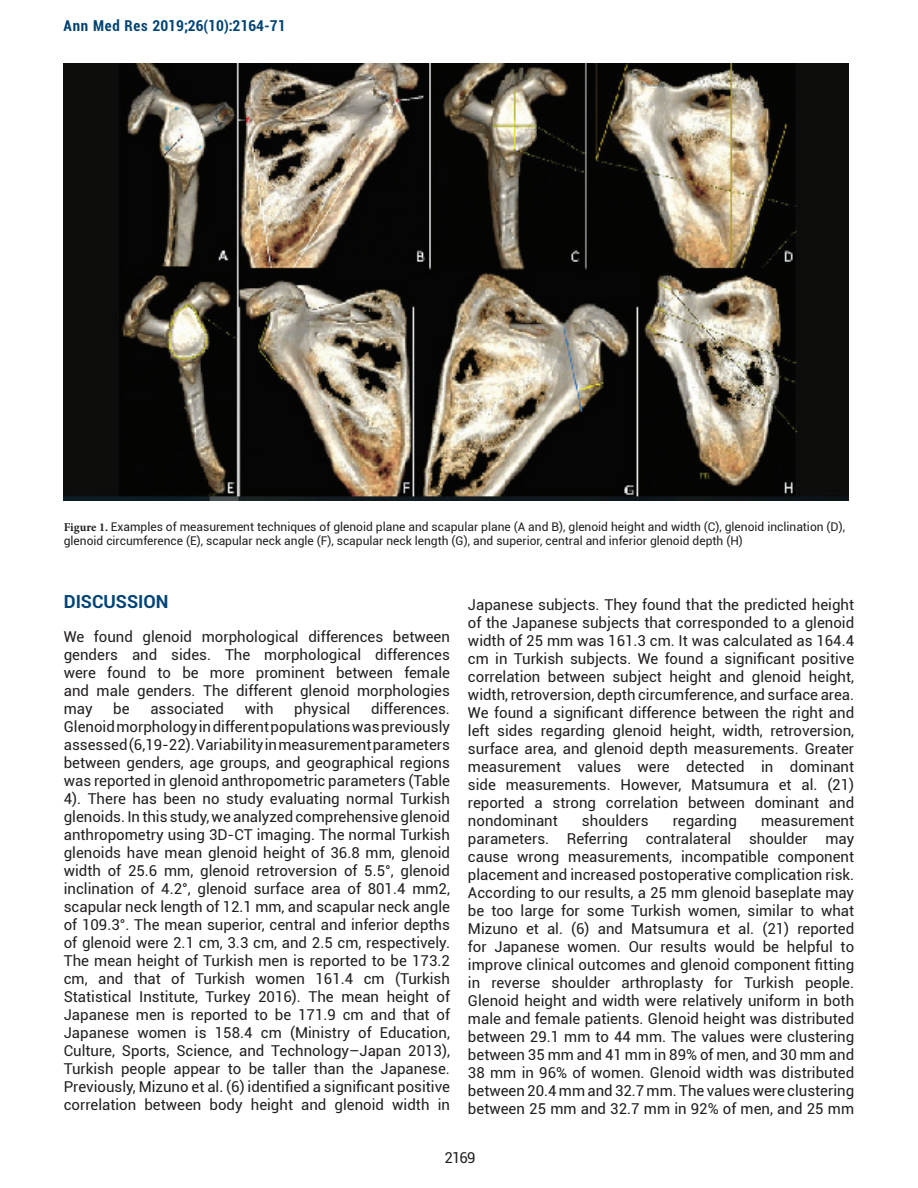
<style>
.page{position:relative;width:918px;height:1188px;background:#fff}
.page>*{position:absolute;margin:0;border:0;box-sizing:border-box;transform-origin:0 0}
.t1{font:700 18px "Roboto";color:#004475}
.t2{font:15px/18px "Roboto";color:#231f20;text-align:justify}
.t3{font:700 condensed 15px "Roboto";color:#004475}
.t4{font:12px/14.4px "Roboto";color:#231f20}
.s1{font-family:"Minion Pro";font-weight:700}
</style>
<div class="page">
<img style="left:64px;top:64px;width:784px;height:436px">
<p class="t3" style="left:64px;top:15px;width:224px">Ann Med Res 2019;26(10):2164-71</p>
<p class="t4" style="left:64px;top:519px;width:783px"><span class="s1">Figure 1.</span> Examples of measurement techniques of glenoid plane and scapular plane (A and B), glenoid height and width (C), glenoid inclination (D), glenoid circumference (E), scapular neck angle (F), scapular neck length (G), and superior, central and inferior glenoid depth (H)</p>
<p class="t1" style="left:64px;top:588px;width:106px">DISCUSSION</p>
<p class="t2" style="left:64px;top:627px;width:388px">We found glenoid morphological differences between genders and sides. The morphological differences were found to be more prominent between female and male genders. The different glenoid morphologies may</p>
<p class="t2" style="left:64px;top:699px;width:388px;text-indent:307px">differences.<br>Glenoid morphology in different populations was previously assessed (6,19-22). Variability in measurement parameters between genders, age groups, and geographical regions was reported in glenoid anthropometric parameters (Table 4). There has been no study evaluating normal Turkish glenoids. In this study, we analyzed comprehensive glenoid anthropometry using 3D-CT imaging. The normal Turkish glenoids have mean glenoid height of 36.8 mm, glenoid width of 25.6 mm, glenoid retroversion of 5.5°, glenoid inclination of 4.2°, glenoid surface area of 801.4 mm2, scapular neck length of 12.1 mm, and scapular neck angle of 109.3°. The mean superior, central and inferior depths of glenoid were 2.1 cm, 3.3 cm, and 2.5 cm, respectively.<br>The mean height of Turkish men is reported to be 173.2 cm, and that of Turkish women 161.4 cm (Turkish Statistical Institute, Turkey 2016). The mean height of Japanese men is reported to be 171.9 cm and that of Japanese women is 158.4 cm (Ministry of Education, Culture, Sports, Science, and Technology–Japan 2013), Turkish people appear to be taller than the Japanese.<br>Previously, Mizuno et al. (6) identified a significant positive correlation between body height and glenoid width in</p>
<p class="t2" style="left:113px;top:699px;width:18px">be</p>
<p class="t2" style="left:150px;top:699px;width:75px">associated</p>
<p class="t2" style="left:245px;top:699px;width:30px">with</p>
<p class="t2" style="left:294px;top:699px;width:58px">physical</p>
<p class="t2" style="left:468px;top:595px;width:388px">Japanese subjects. They found that the predicted height of the Japanese subjects that corresponded to a glenoid width of 25 mm was 161.3 cm. It was calculated as 164.4 cm in Turkish subjects. We found a significant positive correlation between subject height and glenoid height, width, retroversion, depth circumference, and surface area.<br>We found a significant difference between the right and left sides regarding glenoid height, width, retroversion, surface area, and glenoid depth measurements. Greater measurement values were detected in dominant side measurements. However, Matsumura et al. (21) reported a strong correlation between dominant and nondominant</p>
<p class="t2" style="left:582px;top:811px;width:68px">shoulders</p>
<p class="t2" style="left:673px;top:811px;width:66px">regarding</p>
<p class="t2" style="left:468px;top:811px;width:388px;text-indent:293px">measurement parameters. Referring contralateral shoulder may cause wrong measurements, incompatible component placement and increased postoperative complication risk.<br>According to our results, a 25 mm glenoid baseplate may be too large for some Turkish women, similar to what Mizuno et al. (6) and Matsumura et al. (21) reported for Japanese women. Our results would be helpful to improve clinical outcomes and glenoid component fitting in reverse shoulder arthroplasty for Turkish people.<br>Glenoid height and width were relatively uniform in both male and female patients. Glenoid height was distributed between 29.1 mm to 44 mm. The values were clustering between 35 mm and 41 mm in 89% of men, and 30 mm and 38 mm in 96% of women. Glenoid width was distributed between 20.4 mm and 32.7 mm. The values were clustering between 25 mm and 32.7 mm in 92% of men, and 25 mm</p>
<p class="t2" style="left:445px;top:1148px;width:32px">2169</p>
</div>
